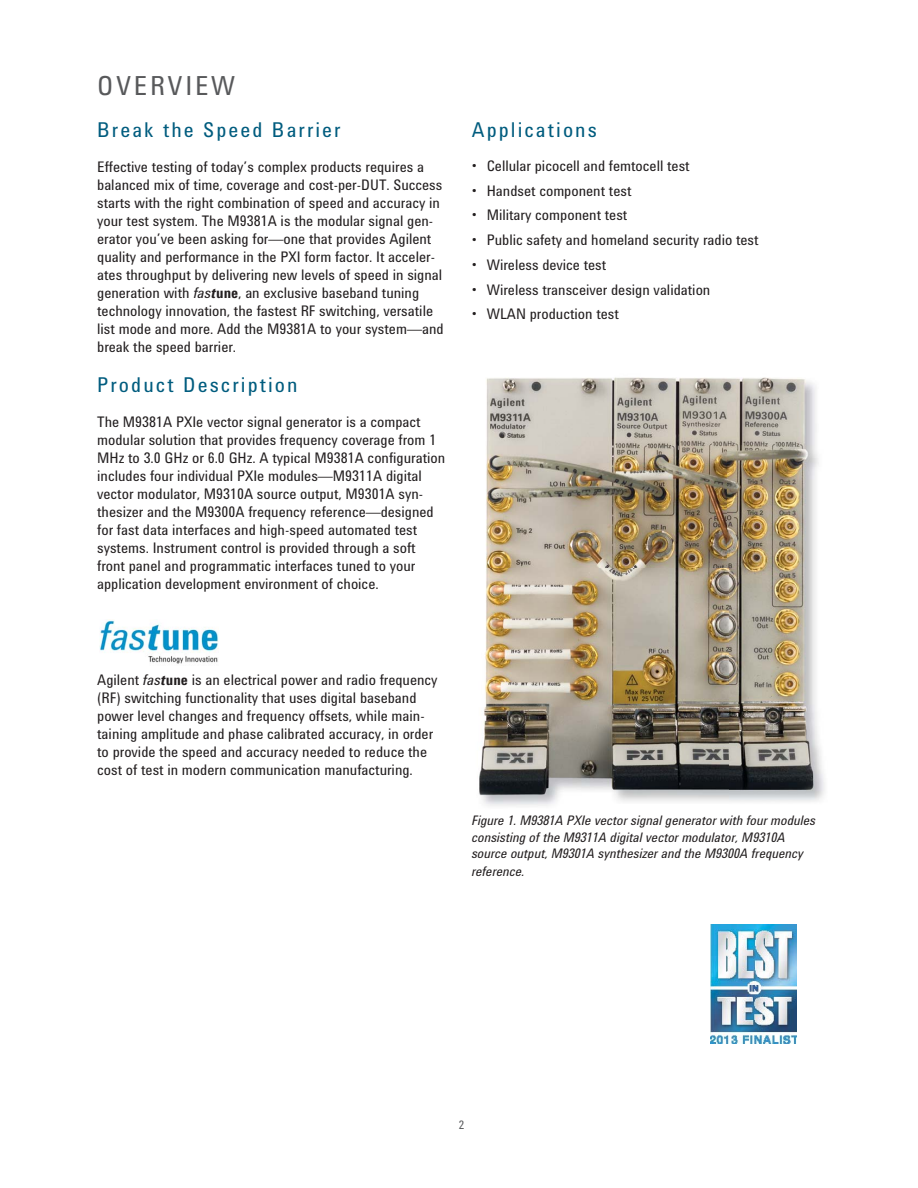
<style>
.page{position:relative;width:918px;height:1188px;background:#fff}
.page>*{position:absolute;margin:0;border:0;box-sizing:border-box;transform-origin:0 0}
.t1{font:27px "Agilent Condensed CFF";letter-spacing:.1em;color:#58595b}
.t2{font:21px "Agilent Condensed CFF";letter-spacing:.1em;color:#005c7e}
.t3{font:15px/18px "Agilent Condensed CFF";color:#231f20}
.t4{font:italic 13.5px/16.5px "Agilent Condensed CFF";color:#231f20}
.t5{font:12px "Agilent Condensed CFF";color:#58595b}
.s1{font-style:italic}
.s2{font-weight:700;font-style:italic}
.s3{font-weight:700}
</style>
<div class="page">
<img style="left:479px;top:377px;width:346px;height:429px">
<img style="left:711px;top:924px;width:86px;height:120px">
<img style="left:99px;top:620px;width:120px;height:44px">
<h1 class="t1" style="left:97px;top:75px;width:139px">OVERVIEW</h1>
<h2 class="t2" style="left:97px;top:122px;width:245px">Break the Speed Barrier</h2>
<p class="t3" style="left:97px;top:159px;width:348px">Effective testing of today’s complex products requires a balanced mix of time, coverage and cost-per-DUT. Success starts with the right combination of speed and accuracy in your test system. The M9381A is the modular signal gen&shy;erator you’ve been asking for—one that provides Agilent quality and performance in the PXI form factor. It acceler&shy;ates throughput by delivering new levels of speed in signal generation with <span class="s1">fas</span><span class="s2">t</span><span class="s3">une</span>, an exclusive baseband tuning technology innovation, the fastest RF switching, versatile list mode and more. Add the M9381A to your system—and break the speed barrier.</p>
<h2 class="t2" style="left:97px;top:377px;width:202px">Product Description</h2>
<p class="t3" style="left:97px;top:415px;width:350px">The M9381A PXIe vector signal generator is a compact modular solution that provides frequency coverage from 1<br>MHz to 3.0 GHz or 6.0 GHz. A typical M9381A configuration includes four individual PXIe modules—M9311A digital vector modulator, M9310A source output, M9301A syn&shy;thesizer and the M9300A frequency reference—designed for fast data interfaces and high-speed automated test systems. Instrument control is provided through a soft front panel and programmatic interfaces tuned to your application development environment of choice.</p>
<h2 class="t2" style="left:472px;top:122px;width:127px">Applications</h2>
<p class="t3" style="left:472px;top:158px;width:219px">• Cellular picocell and femtocell test</p>
<p class="t3" style="left:472px;top:183px;width:161px">• Handset component test</p>
<p class="t3" style="left:472px;top:208px;width:157px">• Military component test</p>
<p class="t3" style="left:472px;top:233px;width:288px">• Public safety and homeland security radio test</p>
<p class="t3" style="left:472px;top:257px;width:136px">• Wireless device test</p>
<p class="t3" style="left:472px;top:282px;width:240px">• Wireless transceiver design validation</p>
<p class="t3" style="left:472px;top:307px;width:149px">• WLAN production test</p>
<p class="t3" style="left:97px;top:672px;width:342px">Agilent <span class="s1">fas</span><span class="s2">t</span><span class="s3">une</span> is an electrical power and radio frequency (RF) switching functionality that uses digital baseband power level changes and frequency offsets, while main&shy;taining amplitude and phase calibrated accuracy, in order to provide the speed and accuracy needed to reduce the cost of test in modern communication manufacturing.</p>
<p class="t4" style="left:472px;top:814px;width:346px">Figure 1. M9381A PXIe vector signal generator with four modules consisting of the M9311A digital vector modulator, M9310A source output, M9301A synthesizer and the M9300A frequency</p>
<p class="t4" style="left:472px;top:865px;width:55px">reference.</p>
<p class="t5" style="left:459px;top:1120px;width:7px">2</p>
</div>
